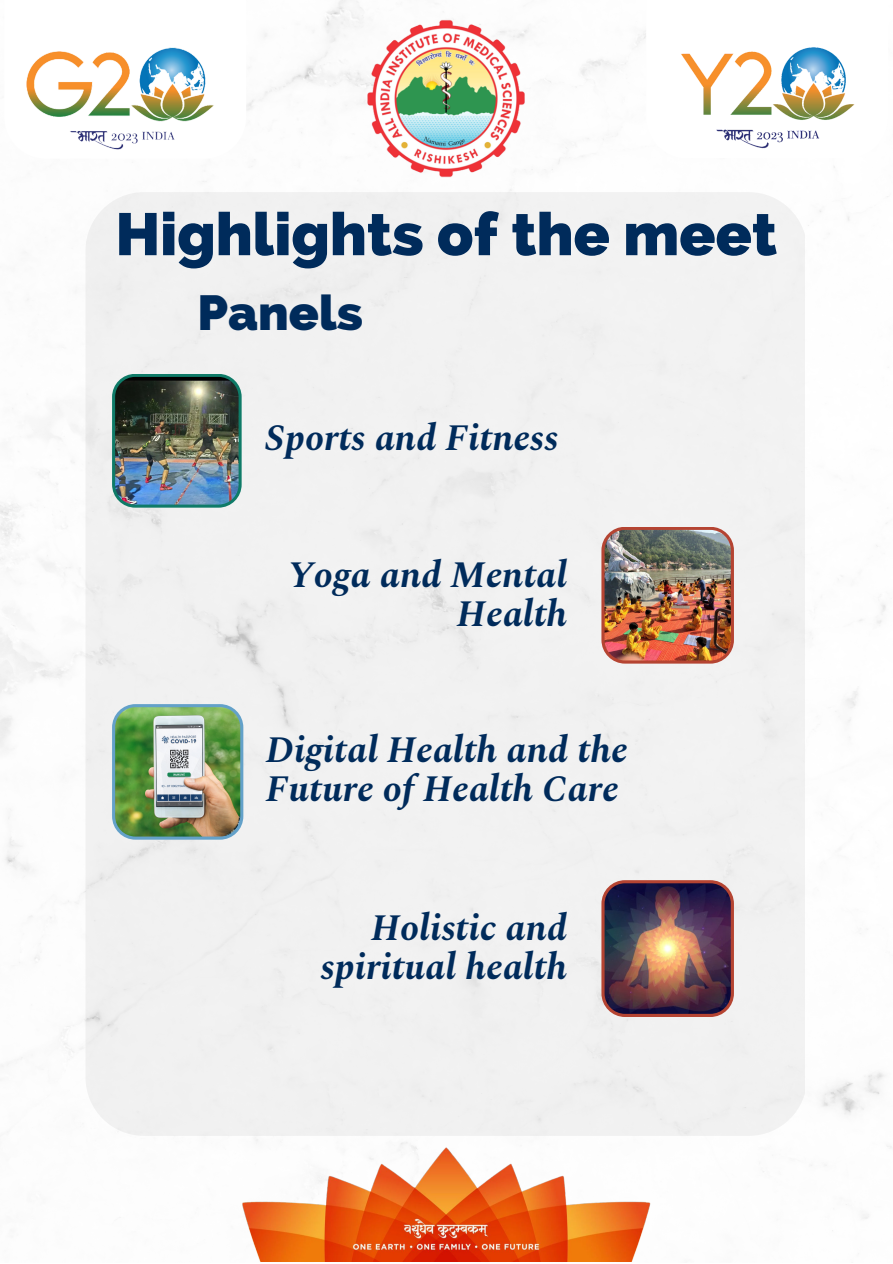
<style>
.page{position:relative;width:893px;height:1264px;background:#fff}
.page>*{position:absolute;margin:0;border:0;box-sizing:border-box;transform-origin:0 0}
.t1{font:800 59.55px "Raleway";color:#002b5b}
.t2{font:800 49.5px "Raleway";color:#002b5b}
.t3{font:italic 700 37.5px/39.3px "Spectral";color:#002b5b;text-align:right}
</style>
<div class="page">
<img style="left:0;top:0;width:892px;height:1262px">
<div style="left:85px;top:192px;width:720px;height:943px;background:#f1f1f1"></div>
<img style="left:112px;top:374px;width:129px;height:133px">
<img style="left:601px;top:527px;width:133px;height:136px">
<img style="left:112px;top:704px;width:131px;height:135px">
<img style="left:215px;top:1135px;width:462px;height:126px">
<img style="left:366px;top:13px;width:160px;height:173px">
<div style="left:646px;top:0;width:242px;height:158px;background:#fff"></div>
<img style="left:681px;top:47px;width:174px;height:102px">
<svg style="left:4px;top:0;width:242px;height:159px"></svg>
<img style="left:13px;top:41px;width:225px;height:117px">
<img style="left:601px;top:880px;width:133px;height:136px">
<h1 class="t1" style="left:116px;top:199px;width:663px">Highlights of the meet</h1>
<h2 class="t2" style="left:197px;top:283px;width:167px">Panels</h2>
<p class="t3" style="left:265px;top:419px;width:295px">Sports and Fitness</p>
<p class="t3" style="left:288px;top:556px;width:281px">Yoga and Mental<br>Health</p>
<p class="t3" style="left:266px;top:731px;width:363px;text-align:left">Digital Health and the<br>Future of Health Care</p>
<p class="t3" style="left:320px;top:909px;width:248px">Holistic and spiritual health</p>
</div>
